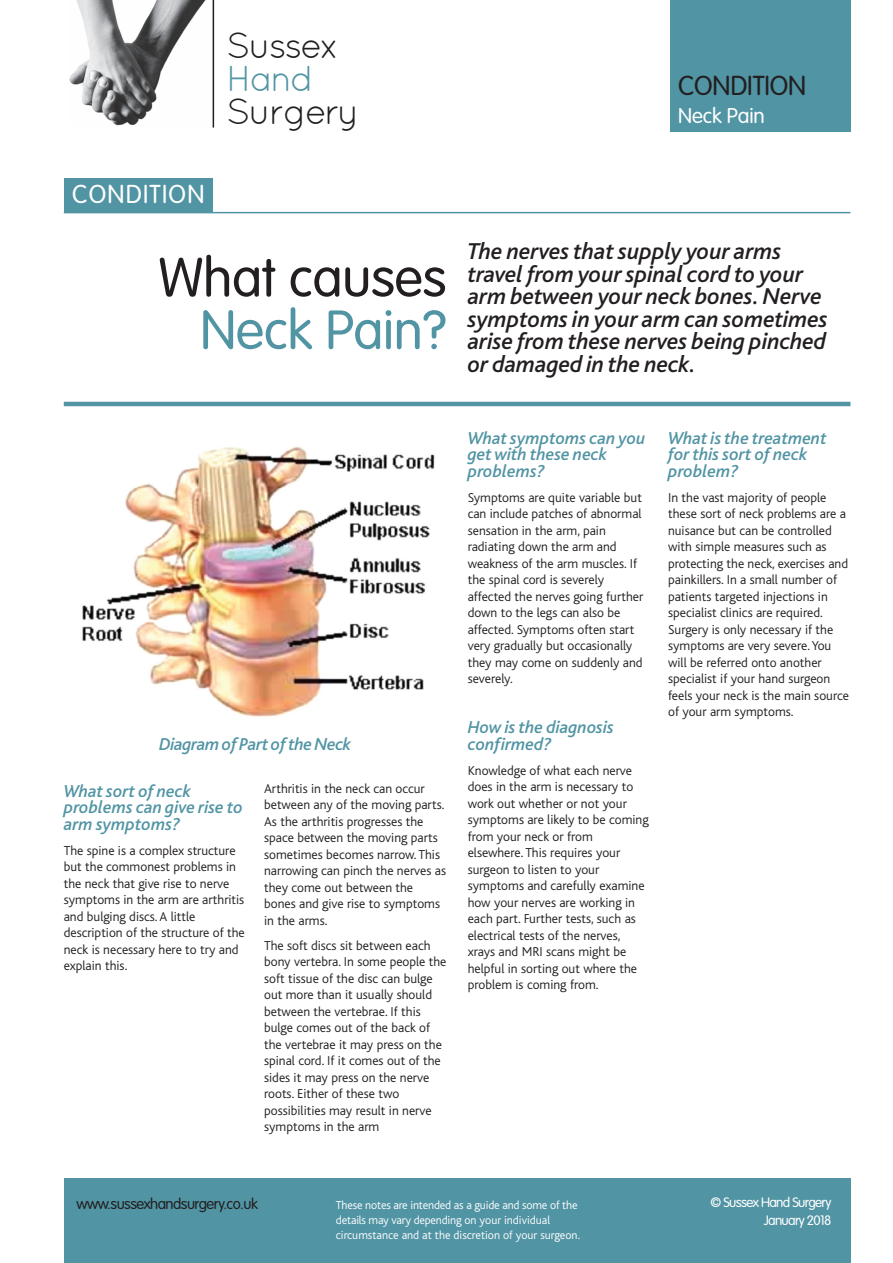
<style>
.page{position:relative;width:893px;height:1263px;background:#fff}
.page>*{position:absolute;margin:0;border:0;box-sizing:border-box;transform-origin:0 0}
.t1{font:300 54px "VAG Rounded";letter-spacing:-.005em;color:#231f20}
.t2{font:300 54px "VAG Rounded";letter-spacing:-.005em;color:#5194a4}
.t3{font:36px "Quicksand";letter-spacing:-.05em;color:#231f20}
.t4{font:36px "Quicksand";color:#5194a4}
.t5{font:300 27px "VAG Rounded";letter-spacing:-.005em;color:#231f20}
.t6{font:300 25.5px "VAG Rounded";letter-spacing:.05em;color:#fff}
.t7{font:italic 500 24px/22.5px "Bliss";letter-spacing:-.005em;color:#231f20}
.t8{font:300 21px "VAG Rounded";letter-spacing:-.005em;color:#fff}
.t9{font:italic 500 18px/16.5px "Bliss";color:#5194a4}
.t10{font:italic 500 18px "Bliss";letter-spacing:-.02em;color:#5194a4}
.t11{font:300 15px "VAG Rounded";letter-spacing:-.035em;color:#231f20}
.t12{font:300 13.5px/16.5px "Bliss";color:#231f20}
.t13{font:300 13.5px/18px "VAG Rounded";letter-spacing:-.05em;color:#fff;text-align:right}
.t14{font:300 12px/15px "Bliss";letter-spacing:-.015em;color:#fff}
</style>
<div class="page">
<img style="left:70px;top:0;width:143px;height:125px">
<div style="left:64px;top:1178px;width:786px;height:85px;background:#5194a4"></div>
<hr style="left:213px;top:0;width:1px;height:128px;background:#231f20">
<hr style="left:64px;top:402px;width:786px;height:4px;background:#5194a4">
<hr style="left:64px;top:212px;width:786px;height:1px;background:#5194a4">
<div style="left:670px;top:0;width:180px;height:132px;background:#5194a4"></div>
<div style="left:64px;top:179px;width:149px;height:34px;background:#5194a4"></div>
<img style="left:82px;top:447px;width:353px;height:270px">
<h3 class="t6" style="left:72px;top:183px;width:134px">CONDITION</h3>
<h2 class="t3" style="left:227px;top:33px;width:115px">Sussex</h2>
<h2 class="t4" style="left:227px;top:66px;width:89px">Hand</h2>
<h2 class="t3" style="left:227px;top:99px;width:134px">Surgery</h2>
<h1 class="t1" style="left:158px;top:255px;width:290px">What causes</h1>
<h1 class="t2" style="left:200px;top:307px;width:248px">Neck Pain?</h1>
<h3 class="t5" style="left:678px;top:74px;width:130px">CONDITION</h3>
<h3 class="t8" style="left:678px;top:107px;width:88px">Neck Pain</h3>
<h3 class="t7" style="left:468px;top:243px;width:362px">The nerves that supply your arms travel from your spinal cord to your arm between your neck bones.Nerve symptoms in your arm can sometimes arise from these nerves being pinched or damaged in the neck.</h3>
<h3 class="t10" style="left:159px;top:738px;width:194px">Diagramof Part oftheNeck</h3>
<h3 class="t9" style="left:64px;top:785px;width:181px">What sort of neck problems can give rise to arm symptoms?</h3>
<p class="t12" style="left:64px;top:843px;width:183px">The spine is a complex structure but the commonest problems in the neck that give rise to nerve symptoms in the arm are arthritis and bulging discs.A little description of the structure of the neck is necessary here to try and explain this.</p>
<p class="t12" style="left:264px;top:781px;width:183px">Arthritis in the neck can occur between any of the moving parts.<br>As the arthritis progresses the space between the moving parts sometimes becomes narrow. This narrowing can pinch the nerves as they come out between the bones and give rise to symptoms in the arms.</p>
<p class="t12" style="left:264px;top:938px;width:184px">The soft discs sit between each bony vertebra. In some people the soft tissue of the disc can bulge out more than it usually should between the vertebrae. If this bulge comes out of the back of the vertebrae it may press on the spinal cord. If it comes out of the sides it may press on the nerve roots. Either of these two possibilities may result in nerve symptoms in the arm</p>
<h3 class="t9" style="left:468px;top:432px;width:179px">What symptoms can you get with these neck problems?</h3>
<p class="t12" style="left:468px;top:490px;width:177px">Symptoms are quite variable but can include patches of abnormal sensation in the arm, pain radiating down the arm and weakness of the arm muscles. If the spinal cord is severely affected the nerves going further down to the legs can also be affected. Symptoms often start very gradually but occasionally they may come on suddenly and severely.</p>
<h3 class="t9" style="left:468px;top:721px;width:148px">How is the diagnosis confirmed?</h3>
<p class="t12" style="left:468px;top:763px;width:183px">Knowledge of what each nerve does in the arm is necessary to work out whether or not your symptoms are likely to be coming from your neck or from elsewhere. This requires your surgeon to listen to your symptoms and carefully examine how your nerves are working in each part. Further tests, such as electrical tests of the nerves, xrays and MRI scans might be helpful in sorting out where the problem is coming from.</p>
<h3 class="t9" style="left:668px;top:432px;width:160px">What is the treatment for this sort of neck problem?</h3>
<p class="t12" style="left:668px;top:490px;width:182px">In the vast majority of people these sort of neck problems are a nuisance but can be controlled with simple measures such as protecting the neck, exercises and painkillers. In a small number of patients targeted injections in specialist clinics are required.<br>Surgery is only necessary if the symptoms are very severe.You will be referred onto another specialist if your hand surgeon feels your neck is the main source of your arm symptoms.</p>
<p class="t11" style="left:77px;top:1197px;width:183px">www.sussexhandsurgery.co.uk</p>
<p class="t13" style="left:711px;top:1195px;width:122px">© Sussex Hand Surgery<br>January 2018</p>
<p class="t14" style="left:336px;top:1198px;width:246px">These notes are intended as a guide and some of the details may vary depending on your individual circumstance and at the discretion of your surgeon.</p>
</div>
